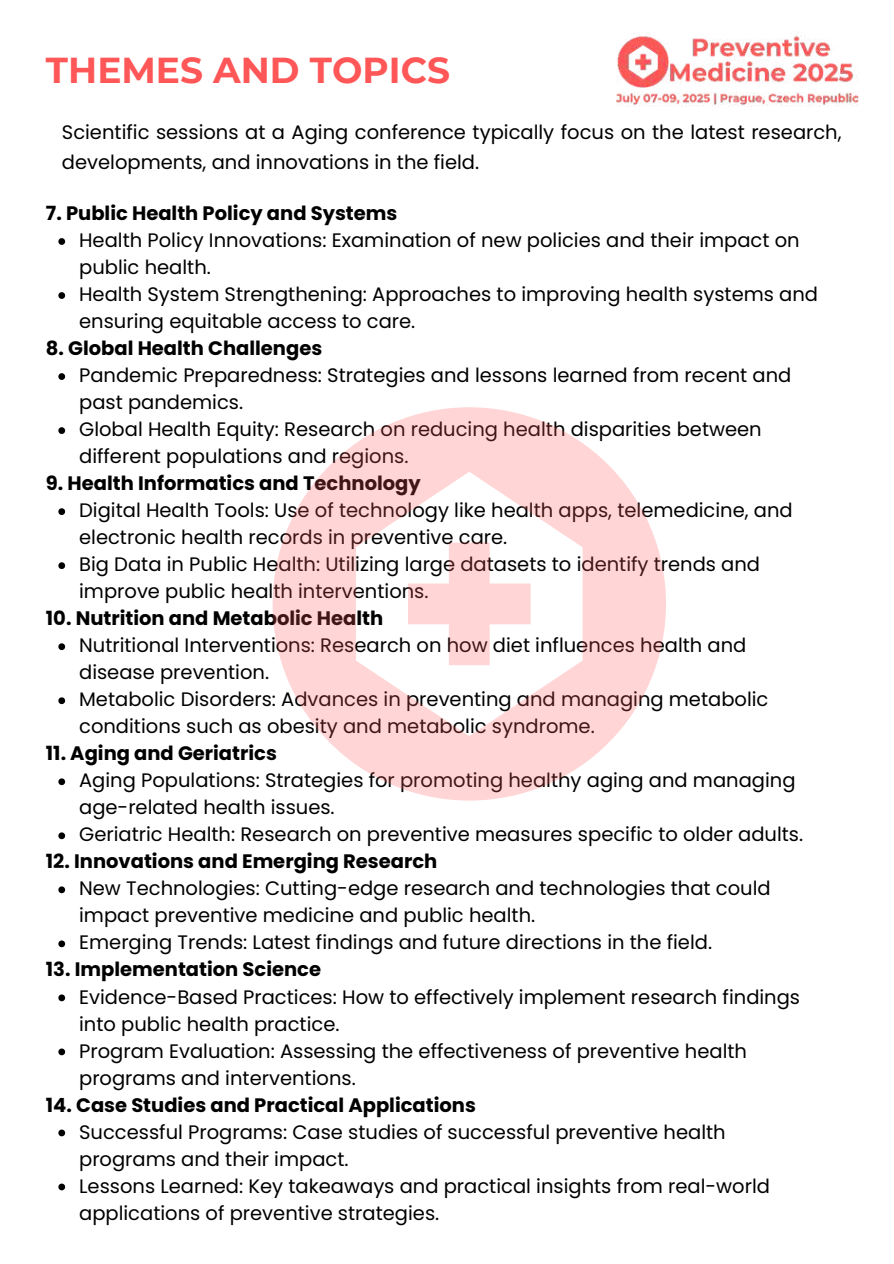
<style>
.page{position:relative;width:894px;height:1264px;background:#fff}
.page>*{position:absolute;margin:0;border:0;box-sizing:border-box;transform-origin:0 0}
.t1{font:700 36px "Montserrat";color:#ff5757}
.t2{font:19.5px/27px "Poppins";color:#000}
.t3{font:700 19.5px "Poppins";color:#000}
</style>
<div class="page">
<svg style="left:58px;top:238px;width:7px;height:7px"></svg>
<svg style="left:58px;top:292px;width:7px;height:7px"></svg>
<svg style="left:58px;top:373px;width:7px;height:7px"></svg>
<svg style="left:58px;top:427px;width:7px;height:7px"></svg>
<svg style="left:58px;top:508px;width:7px;height:7px"></svg>
<svg style="left:58px;top:562px;width:7px;height:7px"></svg>
<svg style="left:58px;top:643px;width:7px;height:7px"></svg>
<svg style="left:58px;top:697px;width:7px;height:7px"></svg>
<svg style="left:58px;top:778px;width:7px;height:7px"></svg>
<svg style="left:58px;top:832px;width:7px;height:7px"></svg>
<svg style="left:58px;top:886px;width:7px;height:7px"></svg>
<svg style="left:58px;top:940px;width:7px;height:7px"></svg>
<svg style="left:58px;top:994px;width:7px;height:7px"></svg>
<svg style="left:58px;top:1048px;width:7px;height:7px"></svg>
<svg style="left:58px;top:1129px;width:7px;height:7px"></svg>
<svg style="left:58px;top:1183px;width:7px;height:7px"></svg>
<img style="left:616px;top:33px;width:242px;height:74px">
<svg style="left:272px;top:407px;width:393px;height:393px;fill:#ffd5d5"></svg>
<h1 class="t1" style="left:46px;top:49px;width:405px">THEMES AND TOPICS</h1>
<p class="t2" style="left:62px;top:118px;width:781px;line-height:29.2px">Scientific sessions at a Aging conference typically focus on the latest research, developments, and innovations in the field.</p>
<p class="t3" style="left:46px;top:200px;width:353px">7. Public Health Policy and Systems</p>
<p class="t2" style="left:79px;top:227px;width:740px">Health Policy Innovations: Examination of new policies and their impact on public health.<br>Health System Strengthening: Approaches to improving health systems and ensuring equitable access to care.</p>
<p class="t3" style="left:46px;top:335px;width:278px">8. Global Health Challenges</p>
<p class="t2" style="left:79px;top:362px;width:713px">Pandemic Preparedness: Strategies and lessons learned from recent and past pandemics.<br>Global Health Equity: Research on reducing health disparities between different populations and regions.</p>
<p class="t3" style="left:46px;top:470px;width:376px">9. Health Informatics and Technology</p>
<p class="t2" style="left:79px;top:497px;width:715px">Digital Health Tools: Use of technology like health apps, telemedicine, and electronic health records in preventive care.<br>Big Data in Public Health: Utilizing large datasets to identify trends and improve public health interventions.</p>
<p class="t3" style="left:46px;top:605px;width:339px">10. Nutrition and Metabolic Health</p>
<p class="t2" style="left:79px;top:632px;width:690px">Nutritional Interventions: Research on how diet influences health and disease prevention.<br>Metabolic Disorders: Advances in preventing and managing metabolic conditions such as obesity and metabolic syndrome.</p>
<p class="t3" style="left:46px;top:740px;width:232px">11. Aging and Geriatrics</p>
<p class="t2" style="left:79px;top:767px;width:725px">Aging Populations: Strategies for promoting healthy aging and managing age-related health issues.<br>Geriatric Health: Research on preventive measures specific to older adults.</p>
<p class="t3" style="left:46px;top:848px;width:393px">12. Innovations and Emerging Research</p>
<p class="t2" style="left:79px;top:875px;width:692px">New Technologies: Cutting-edge research and technologies that could impact preventive medicine and public health.<br>Emerging Trends: Latest findings and future directions in the field.</p>
<p class="t3" style="left:46px;top:956px;width:276px">13. Implementation Science</p>
<p class="t2" style="left:79px;top:983px;width:722px">Evidence-Based Practices: How to effectively implement research findings into public health practice.<br>Program Evaluation: Assessing the effectiveness of preventive health programs and interventions.</p>
<p class="t3" style="left:46px;top:1091px;width:431px">14. Case Studies and Practical Applications</p>
<p class="t2" style="left:79px;top:1118px;width:692px">Successful Programs: Case studies of successful preventive health programs and their impact.<br>Lessons Learned: Key takeaways and practical insights from real-world applications of preventive strategies.</p>
</div>
